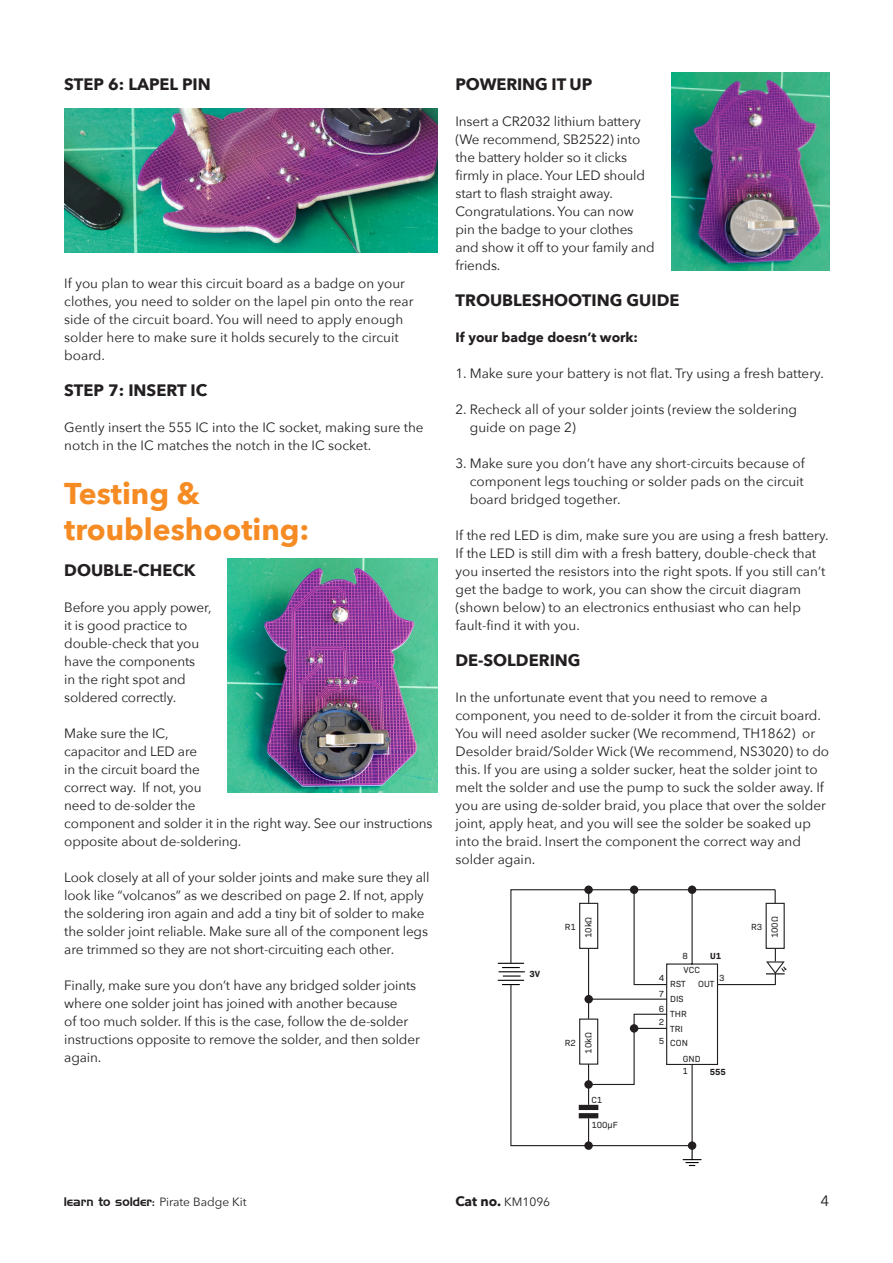
<style>
.page{position:relative;width:893px;height:1263px;background:#fff}
.page>*{position:absolute;margin:0;border:0;box-sizing:border-box;transform-origin:0 0}
.Standard_Paragraph_S{font:700 30px/36px "Avenir Next";color:#f68b23}
.Standard_Paragraph_S-2{font:700 16.5px "Avenir Next";color:#231f20}
.t1{font:15px "Avenir Next";color:#231f20}
.Standard_Paragraph_S-3{font:13.5px/18px "Avenir Next";letter-spacing:-.01em;color:#231f20}
.Standard_Paragraph_S-4{font:700 13.5px "Avenir Next";color:#231f20}
.t2{font:12px "Handel Gothic BT";color:#231f20}
.t3{font:9px/14.7px "Bio Sans";color:#231f20}
.t4{font:700 9px "Bio Sans";color:#231f20}
.s1{font-family:"Avenir Next"}
.s2{font-weight:400;font-size:12px}
</style>
<div class="page">
<img style="left:64px;top:108px;width:374px;height:144px">
<svg style="left:498px;top:963px;width:12px;height:22px"></svg>
<div style="left:766px;top:903px;width:19px;height:46px;border:1px solid #231f20"></div>
<svg style="left:776px;top:961px;width:10px;height:13px"></svg>
<svg style="left:683px;top:1148px;width:18px;height:18px"></svg>
<svg style="left:688px;top:1141px;width:8px;height:9px"></svg>
<div style="left:584px;top:1141px;width:9px;height:9px;background:#231f20;border-radius:50%"></div>
<svg style="left:584px;top:885px;width:9px;height:9px"></svg>
<div style="left:630px;top:885px;width:8px;height:9px;background:#231f20;border-radius:50%"></div>
<div style="left:688px;top:885px;width:8px;height:9px;background:#231f20;border-radius:50%"></div>
<svg style="left:510px;top:889px;width:77px;height:258px"></svg>
<div style="left:579px;top:903px;width:19px;height:46px;border:1px solid #231f20"></div>
<svg style="left:587px;top:889px;width:189px;height:258px"></svg>
<img style="left:227px;top:558px;width:210px;height:234px">
<img style="left:671px;top:72px;width:158px;height:199px">
<p class="Standard_Paragraph_S-2" style="left:64px;top:70px;width:148px">STEP 6: LAPEL PIN</p>
<p class="Standard_Paragraph_S-3" style="left:64px;top:274px;width:351px">If you plan to wear this circuit board as a badge on your clothes, you need to solder on the lapel pin onto the rear side of the circuit board. You will need to apply enough solder here to make sure it holds securely to the circuit board.</p>
<p class="Standard_Paragraph_S-2" style="left:64px;top:376px;width:144px">STEP 7: INSERT IC</p>
<p class="Standard_Paragraph_S-3" style="left:64px;top:418px;width:361px">Gently insert the 555 IC into the IC socket, making sure the notch in the IC matches the notch in the IC socket.</p>
<p class="Standard_Paragraph_S" style="left:64px;top:475px;width:247px">Testing &amp; troubleshooting:</p>
<p class="Standard_Paragraph_S-2" style="left:64px;top:556px;width:133px">DOUBLE-CHECK</p>
<p class="Standard_Paragraph_S-3" style="left:64px;top:598px;width:149px">Before you apply power, it is good practice to double-check that you have the components<br>in the right spot and soldered correctly.</p>
<p class="Standard_Paragraph_S-3" style="left:64px;top:724px;width:370px">Make sure the IC,<br>capacitor and LED are<br>in the circuit board the<br>correct way. If not, you<br>need to de-solder the<br>component and solder it in the right way. See our instructions opposite about de-soldering.</p>
<p class="Standard_Paragraph_S-3" style="left:64px;top:868px;width:367px">Look closely at all of your solder joints and make sure they all look like “volcanos” as we described on page 2. If not, apply the soldering iron again and add a tiny bit of solder to make the solder joint reliable. Make sure all of the component legs are trimmed so they are not short-circuiting each other.</p>
<p class="Standard_Paragraph_S-3" style="left:64px;top:976px;width:357px">Finally, make sure you don’t have any bridged solder joints where one solder joint has joined with another because<br>of too much solder. If this is the case, follow the de-solder instructions opposite to remove the solder, and then solder again.</p>
<p class="Standard_Paragraph_S-2" style="left:455px;top:70px;width:138px">POWERING IT UP</p>
<p class="Standard_Paragraph_S-3" style="left:455px;top:112px;width:201px">Insert a CR2032 lithium battery (We recommend, SB2522) into the battery holder so it clicks firmly in place. Your LED should start to flash straight away.<br>Congratulations. You can now pin the badge to your clothes and show it off to your family and friends.</p>
<p class="Standard_Paragraph_S-2" style="left:455px;top:286px;width:225px">TROUBLESHOOTING GUIDE</p>
<p class="Standard_Paragraph_S-4" style="left:455px;top:326px;width:184px">If your badge doesn’t work:</p>
<p class="Standard_Paragraph_S-3" style="left:455px;top:364px;width:370px">1. Make sure your battery is not flat. Try using a fresh battery.</p>
<p class="Standard_Paragraph_S-3" style="left:470px;top:400px;width:329px;text-indent:-14px">2. Recheck all of your solder joints (review the soldering guide on page 2)</p>
<p class="Standard_Paragraph_S-3" style="left:470px;top:454px;width:336px;text-align:justify;text-indent:-14px">3. Make sure you don’t have any short-circuits because of component legs touching or solder pads on the circuit board bridged together.</p>
<p class="Standard_Paragraph_S-3" style="left:455px;top:526px;width:375px">If the red LED is dim, make sure you are using a fresh battery.<br>If the LED is still dim with a fresh battery, double-check that you inserted the resistors into the right spots. If you still can’t get the badge to work, you can show the circuit diagram (shown below) to an electronics enthusiast who can help fault-find it with you.</p>
<p class="Standard_Paragraph_S-2" style="left:455px;top:646px;width:127px">DE-SOLDERING</p>
<p class="Standard_Paragraph_S-3" style="left:455px;top:688px;width:375px">In the unfortunate event that you need to remove a component, you need to de-solder it from the circuit board.<br>You will need asolder sucker (We recommend, TH1862) or Desolder braid/Solder Wick (We recommend, NS3020) to do this. If you are using a solder sucker, heat the solder joint to melt the solder and use the pump to suck the solder away. If you are using de-solder braid, you place that over the solder joint, apply heat, and you will see the solder be soaked up into the braid. Insert the component the correct way and solder again.</p>
<p class="t4" style="left:529px;top:967px;width:12px">3V</p>
<p class="t3" style="left:565px;top:919px;width:13px">R1</p>
<p class="t3" style="left:580px;top:938px;width:23px;rotate:-90deg">10kΩ</p>
<p class="t3" style="left:565px;top:1035px;width:13px">R2</p>
<p class="t3" style="left:580px;top:1054px;width:23px;rotate:-90deg">10kΩ</p>
<p class="t3" style="left:591px;top:1091px;width:12px">C1</p>
<p class="t3" style="left:591px;top:1116px;width:28px">100μF</p>
<p class="t3" style="left:683px;top:948px;width:7px">8</p>
<p class="t4" style="left:710px;top:949px;width:13px">U1</p>
<p class="t3" style="left:670px;top:961px;width:31px;text-indent:13px">VCC<br>RST</p>
<p class="t3" style="left:670px;top:1006px;width:19px">THR<br>TRI<br>CON</p>
<p class="t3" style="left:719px;top:970px;width:7px">3</p>
<p class="t3" style="left:659px;top:969px;width:7px;line-height:15.8px;text-align:justify">4<br>7<br>6</p>
<p class="t3" style="left:659px;top:1012px;width:7px;line-height:18.6px">2<br>5</p>
<p class="t3" style="left:698px;top:976px;width:18px">OUT</p>
<p class="t3" style="left:670px;top:991px;width:15px">DIS</p>
<p class="t3" style="left:683px;top:1050px;width:19px">GND</p>
<p class="t3" style="left:683px;top:1062px;width:7px">1</p>
<p class="t4" style="left:710px;top:1065px;width:18px">555</p>
<p class="t3" style="left:751px;top:919px;width:13px">R3</p>
<p class="t3" style="left:767px;top:938px;width:24px;rotate:-90deg">100Ω</p>
<p class="t2" style="left:64px;top:1194px;width:184px">learn to solder: <span class="s1">Pirate Badge Kit</span></p>
<p class="Standard_Paragraph_S-4" style="left:455px;top:1190px;width:96px">Cat no. <span class="s2">KM1096</span></p>
<p class="t1" style="left:820px;top:1188px;width:10px">4</p>
</div>
